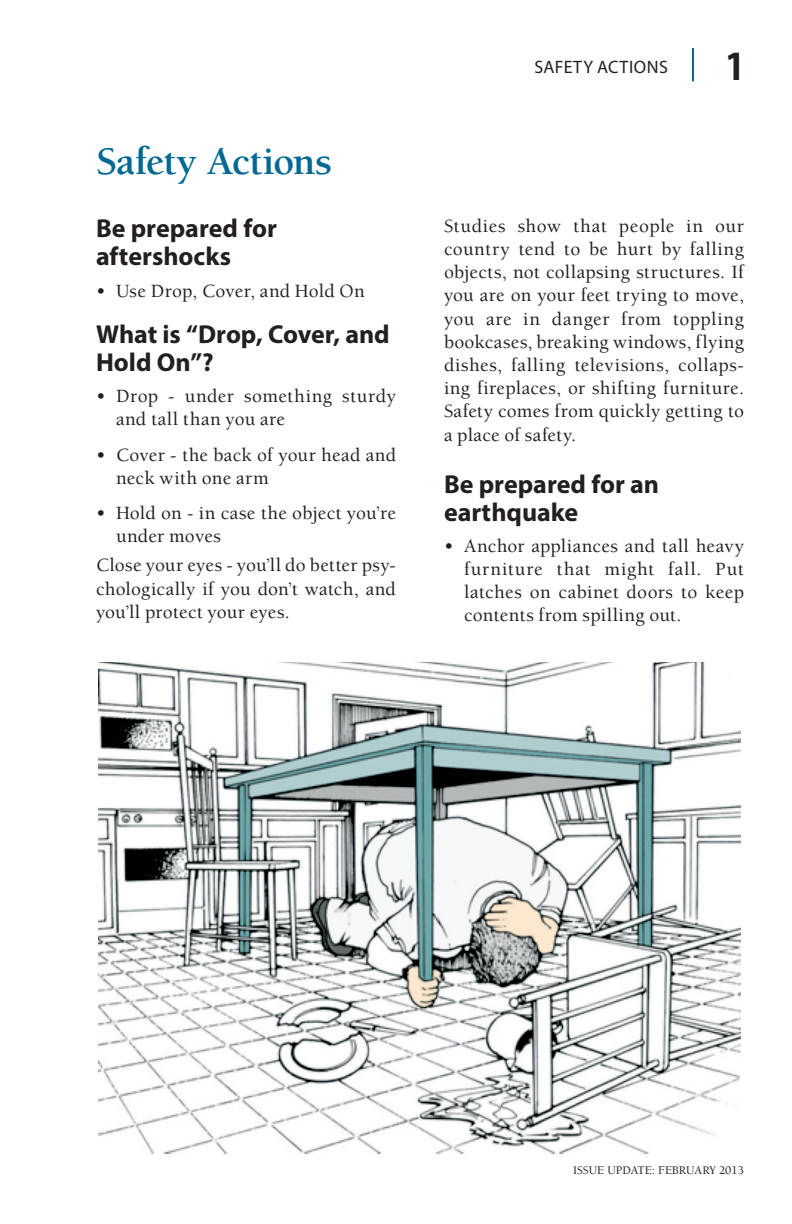
<style>
.page{position:relative;width:792px;height:1224px;background:#fff}
.page>*{position:absolute;margin:0;border:0;box-sizing:border-box;transform-origin:0 0}
.X_Page___Right{font:700 condensed 42px "Myriad Pro";color:#231f20}
.Chapter_Head{font:700 40px "Berkeley";letter-spacing:-.02em;color:#006893}
.Body_Sub_1{font:700 26px/28px "Myriad Pro";color:#231f20}
.Body_2{font:500 19.2px/23.2px "Berkeley";letter-spacing:.02em;color:#231f20}
.x_Master_Title{font:18px "Myriad Pro";letter-spacing:.03em;color:#231f20}
.t1{font:500 12px "Berkeley";color:#231f20}
</style>
<div class="page">
<hr style="left:692px;top:48px;width:2px;height:33px;background:#006893">
<img style="left:98px;top:662px;width:642px;height:492px">
<p class="Chapter_Head" style="left:96px;top:140px;width:238px">Safety Actions</p>
<p class="Body_Sub_1" style="left:96px;top:213px;width:183px">Be prepared for aftershocks</p>
<p class="Body_2" style="left:96px;top:280px;width:270px">• Use Drop, Cover, and Hold On</p>
<p class="Body_Sub_1" style="left:96px;top:319px;width:295px">What is “Drop, Cover, and<br>Hold On”?</p>
<p class="Body_2" style="left:116px;top:385px;width:281px;text-indent:-20px">• Drop - under something sturdy and tall than you are</p>
<p class="Body_2" style="left:116px;top:443px;width:281px;text-indent:-20px">• Cover - the back of your head and neck with one arm</p>
<p class="Body_2" style="left:116px;top:502px;width:282px;text-indent:-20px">• Hold on - in case the object you’re under moves</p>
<p class="Body_2" style="left:96px;top:554px;width:302px;text-align:justify">Close your eyes - you’ll do better psy&shy;chologically if you don’t watch, and you’ll protect your eyes.</p>
<p class="x_Master_Title" style="left:534px;top:56px;width:135px">SAFETY ACTIONS</p>
<p class="X_Page___Right" style="left:726px;top:39px;width:19px">1</p>
<p class="Body_2" style="left:444px;top:215px;width:302px">Studies show that people in our country tend to be hurt by falling objects, not collapsing structures. If you are on your feet trying to move, you are in danger from toppling bookcases, breaking windows, flying dishes, falling televisions, collaps&shy;ing fireplaces, or shifting furniture.<br>Safety comes from quickly getting to a place of safety.</p>
<p class="Body_Sub_1" style="left:444px;top:469px;width:217px">Be prepared for an earthquake</p>
<p class="Body_2" style="left:464px;top:535px;width:282px;text-align:justify;text-indent:-20px">• Anchor appliances and tall heavy furniture that might fall. Put latches on cabinet doors to keep contents from spilling out.</p>
<p class="t1" style="left:573px;top:1164px;width:172px">ISSUE UPDATE: FEBRUARY 2013</p>
</div>
